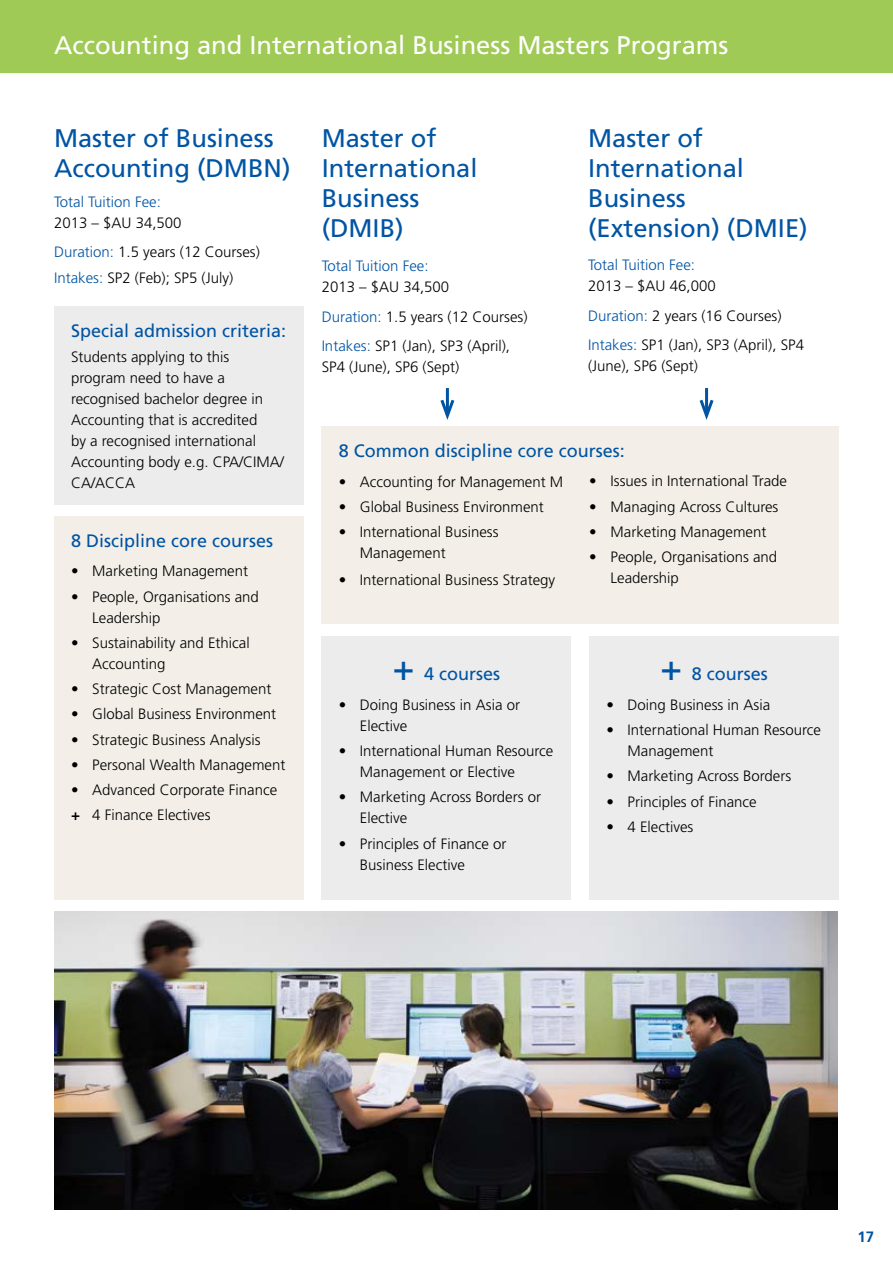
<style>
.page{position:relative;width:893px;height:1263px;background:#fff}
.page>*{position:absolute;margin:0;border:0;box-sizing:border-box;transform-origin:0 0}
.t1{font:25.5px/30px "Frutiger LT Std";color:#0054a4}
.t2{font:25.5px "Frutiger LT Std";color:#fff}
.t3{font:18px "Frutiger LT Std";color:#0054a4}
.t4{font:300 15px/21px "Frutiger LT Std";color:#000}
.t5{font:300 15px "Frutiger LT Std";color:#0054a4}
.t6{font:700 15px "Frutiger LT Std";color:#0054a4}
.s1{color:#0054a4}
.s2{font-weight:700}
.s3{font-size:36px}
</style>
<div class="page">
<div style="left:0;top:0;width:893px;height:73px;background:#9fca55"></div>
<img style="left:54px;top:911px;width:784px;height:298px">
<div style="left:322px;top:636px;width:249px;height:264px;background:#ececed"></div>
<div style="left:322px;top:426px;width:517px;height:198px;background:#f3efe8"></div>
<div style="left:589px;top:636px;width:250px;height:264px;background:#ececed"></div>
<div style="left:54px;top:516px;width:250px;height:384px;background:#f3efe8"></div>
<div style="left:54px;top:306px;width:250px;height:199px;background:#ececed"></div>
<hr style="left:446px;top:388px;width:3px;height:27px;background:#0054a4">
<svg style="left:440px;top:396px;width:15px;height:24px"></svg>
<hr style="left:705px;top:388px;width:3px;height:27px;background:#0054a4">
<svg style="left:699px;top:396px;width:15px;height:24px"></svg>
<h1 class="t2" style="left:54px;top:30px;width:676px">Accounting and International Business Masters Programs</h1>
<h1 class="t1" style="left:54px;top:124px;width:238px">Master of Business<br>Accounting (DMBN)</h1>
<p class="t5" style="left:54px;top:193px;width:108px">Total Tuition Fee:</p>
<p class="t4" style="left:54px;top:208px;width:207px;line-height:29.5px">2013 – $AU 34,500<br><span class="s1">Duration:</span> 1.5 years (12 Courses)</p>
<p class="t4" style="left:54px;top:267px;width:181px"><span class="s1">Intakes:</span> SP2 (Feb); SP5 (July)</p>
<p class="t3" style="left:71px;top:320px;width:217px">Special admission criteria:</p>
<p class="t4" style="left:71px;top:346px;width:215px">Students applying to this program need to have a recognised bachelor degree in<br>Accounting that is accredited<br>by a recognised international<br>Accounting body e.g. CPA/CIMA/<br>CA/ACCA</p>
<p class="t3" style="left:71px;top:530px;width:204px">8 Discipline core courses</p>
<p class="t4" style="left:71px;top:561px;width:179px">• Marketing Management</p>
<p class="t4" style="left:92px;top:586px;width:168px;text-indent:-21px">• People, Organisations and<br>Leadership</p>
<p class="t4" style="left:92px;top:632px;width:159px;text-indent:-21px">• Sustainability and Ethical<br>Accounting</p>
<p class="t4" style="left:71px;top:679px;width:202px">• Strategic Cost Management</p>
<p class="t4" style="left:71px;top:704px;width:207px">• Global Business Environment</p>
<p class="t4" style="left:71px;top:729px;width:191px">• Strategic Business Analysis</p>
<p class="t4" style="left:71px;top:754px;width:216px">• Personal Wealth Management</p>
<p class="t4" style="left:71px;top:778px;width:208px;line-height:25.2px">• Advanced Corporate Finance <span class="s2">+</span> 4 Finance Electives</p>
<h1 class="t1" style="left:322px;top:124px;width:157px">Master of<br>International<br>Business (DMIB)</h1>
<p class="t5" style="left:322px;top:257px;width:108px">Total Tuition Fee:</p>
<p class="t4" style="left:322px;top:272px;width:207px;line-height:29.5px">2013 – $AU 34,500<br><span class="s1">Duration:</span> 1.5 years (12 Courses)<br><span class="s1">Intakes:</span> SP1 (Jan), SP3 (April),</p>
<p class="t4" style="left:322px;top:357px;width:139px">SP4 (June), SP6 (Sept)</p>
<h1 class="t1" style="left:588px;top:123px;width:221px">Master of<br>International<br>Business (Extension) (DMIE)</h1>
<p class="t5" style="left:588px;top:257px;width:108px">Total Tuition Fee:</p>
<p class="t4" style="left:588px;top:272px;width:217px;line-height:29.5px">2013 – $AU 46,000<br><span class="s1">Duration:</span> 2 years (16 Courses)<br><span class="s1">Intakes:</span> SP1 (Jan), SP3 (April), SP4</p>
<p class="t4" style="left:588px;top:356px;width:112px">(June), SP6 (Sept)</p>
<p class="t3" style="left:339px;top:440px;width:288px">8 Common discipline core courses:</p>
<p class="t4" style="left:339px;top:471px;width:226px">• Accounting for Management M</p>
<p class="t4" style="left:339px;top:496px;width:207px">• Global Business Environment</p>
<p class="t4" style="left:360px;top:521px;width:140px;text-indent:-21px">• International Business<br>Management</p>
<p class="t4" style="left:339px;top:569px;width:218px">• International Business Strategy</p>
<p class="t4" style="left:589px;top:471px;width:199px">• Issues in International Trade</p>
<p class="t4" style="left:589px;top:496px;width:191px">• Managing Across Cultures</p>
<p class="t4" style="left:589px;top:521px;width:179px">• Marketing Management</p>
<p class="t4" style="left:611px;top:547px;width:168px;text-indent:-21px">• People, Organisations and<br>Leadership</p>
<p class="t3" style="left:393px;top:663px;width:109px"><span class="s3">+</span> 4 courses</p>
<p class="t4" style="left:360px;top:694px;width:162px;text-indent:-21px">• Doing Business in Asia or<br>Elective</p>
<p class="t4" style="left:360px;top:741px;width:195px;text-indent:-21px">• International Human Resource<br>Management or Elective</p>
<p class="t4" style="left:360px;top:787px;width:183px;text-indent:-21px">• Marketing Across Borders or<br>Elective</p>
<p class="t4" style="left:360px;top:833px;width:148px;text-indent:-21px">• Principles of Finance or<br>Business Elective</p>
<p class="t3" style="left:660px;top:663px;width:109px"><span class="s3">+</span> 8 courses</p>
<p class="t4" style="left:606px;top:694px;width:165px">• Doing Business in Asia</p>
<p class="t4" style="left:628px;top:720px;width:195px;text-indent:-21px">• International Human Resource<br>Management</p>
<p class="t4" style="left:606px;top:766px;width:186px">• Marketing Across Borders</p>
<p class="t4" style="left:606px;top:791px;width:152px">• Principles of Finance</p>
<p class="t4" style="left:606px;top:816px;width:89px">• 4 Electives</p>
<p class="t6" style="left:858px;top:1227px;width:18px">17</p>
</div>
